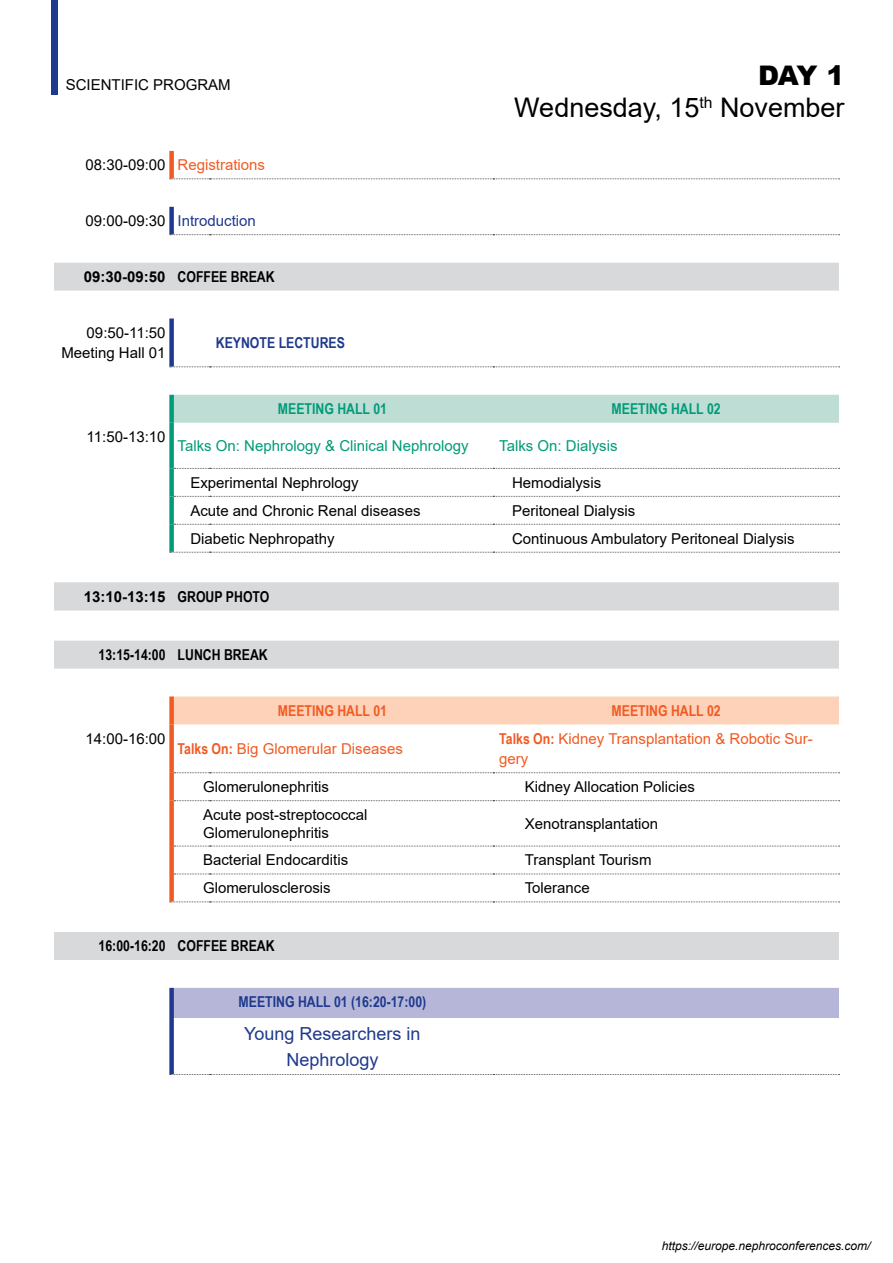
<style>
.page{position:relative;width:893px;height:1263px;background:#fff}
.page>*{position:absolute;margin:0;border:0;box-sizing:border-box;transform-origin:0 0}
.t1{font:27px/32.4px "Arial";color:#000;text-align:right}
.t2{font:18px/26.4px "Arial";color:#1e398d;text-align:center}
.t3{font:15px/20.4px "Arial";color:#000;text-align:right}
.t4{font:15px/20.4px "Arial";color:#f15a22}
.t5{font:15px "Arial";color:#009b79}
.t6{font:700 15px "Arial";color:#000}
.t7{font:700 15px "Arial Narrow";color:#000}
.t8{font:700 15px "Arial Narrow";color:#1e398d}
.t9{font:700 15px "Arial Narrow";color:#009b79}
.t10{font:700 15px "Arial Narrow";color:#f15a22}
.t11{font:15px "Arial";color:#1e398d}
.t12{font:italic 12px "Arial";color:#000}
.s1{color:#000}
.s2{font-family:"Arial Narrow"}
.s3{font-weight:900}
.s4{font-family:"Arial Narrow";font-weight:700}
</style>
<div class="page">
<div style="left:51px;top:0;width:7px;height:94px;background:#1e398d"></div>
<svg style="left:54px;top:263px;width:785px;height:697px"></svg>
<div style="left:174px;top:395px;width:665px;height:28px;background:#beddd4"></div>
<div style="left:174px;top:696px;width:665px;height:28px;background:#fdd2b9"></div>
<div style="left:174px;top:988px;width:665px;height:30px;background:#b6b7d8"></div>
<div style="left:169px;top:423px;width:5px;height:45px;background:#009b79"></div>
<svg style="left:174px;top:468px;width:666px;height:1px"></svg>
<div style="left:169px;top:468px;width:5px;height:28px;background:#009b79"></div>
<div style="left:169px;top:496px;width:5px;height:28px;background:#009b79"></div>
<svg style="left:174px;top:496px;width:666px;height:1px"></svg>
<div style="left:169px;top:524px;width:5px;height:28px;background:#009b79"></div>
<svg style="left:174px;top:524px;width:666px;height:1px"></svg>
<svg style="left:170px;top:234px;width:670px;height:1px"></svg>
<svg style="left:170px;top:366px;width:670px;height:1px"></svg>
<svg style="left:170px;top:552px;width:670px;height:1px"></svg>
<svg style="left:170px;top:178px;width:670px;height:1px"></svg>
<div style="left:169px;top:724px;width:5px;height:49px;background:#f15a22"></div>
<svg style="left:170px;top:1074px;width:670px;height:1px"></svg>
<div style="left:169px;top:151px;width:5px;height:27px;background:#f15a22"></div>
<svg style="left:174px;top:772px;width:666px;height:1px"></svg>
<svg style="left:174px;top:800px;width:666px;height:1px"></svg>
<svg style="left:174px;top:846px;width:666px;height:1px"></svg>
<svg style="left:174px;top:873px;width:666px;height:1px"></svg>
<svg style="left:170px;top:901px;width:670px;height:1px"></svg>
<div style="left:169px;top:773px;width:5px;height:28px;background:#f15a22"></div>
<div style="left:169px;top:801px;width:5px;height:45px;background:#f15a22"></div>
<div style="left:169px;top:846px;width:5px;height:28px;background:#f15a22"></div>
<div style="left:169px;top:874px;width:5px;height:27px;background:#f15a22"></div>
<div style="left:169px;top:696px;width:5px;height:28px;background:#f15a22"></div>
<div style="left:169px;top:395px;width:5px;height:28px;background:#009b79"></div>
<div style="left:169px;top:207px;width:5px;height:27px;background:#1e398d"></div>
<div style="left:169px;top:318px;width:5px;height:48px;background:#1e398d"></div>
<div style="left:169px;top:988px;width:5px;height:30px;background:#1e398d"></div>
<div style="left:169px;top:1018px;width:5px;height:56px;background:#1e398d"></div>
<p class="t3" style="left:66px;top:75px;width:167px">SCIENTIFIC PROGRAM</p>
<p class="t4" style="left:86px;top:155px;width:181px"><span class="s1">08:30-09:00</span> Registrations</p>
<p class="t11" style="left:86px;top:211px;width:172px"><span class="s1">09:00-09:30</span> Introduction</p>
<p class="t6" style="left:84px;top:266px;width:192px">09:30-09:50 <span class="s2">COFFEE BREAK</span></p>
<p class="t3" style="left:61px;top:322px;width:106px">09:50-11:50<br>Meeting Hall 01</p>
<p class="t8" style="left:216px;top:331px;width:131px">KEYNOTE LECTURES</p>
<h1 class="t1" style="left:514px;top:59px;width:332px"><span class="s3">DAY 1<br></span>Wednesday, 15<sup>th</sup> November</h1>
<p class="t3" style="left:87px;top:427px;width:80px">11:50-13:10</p>
<p class="t9" style="left:278px;top:398px;width:111px">MEETING HALL 01</p>
<p class="t9" style="left:612px;top:398px;width:111px">MEETING HALL 02</p>
<p class="t5" style="left:178px;top:435px;width:292px">Talks On: Nephrology &amp; Clinical Nephrology</p>
<p class="t5" style="left:499px;top:435px;width:120px">Talks On: Dialysis</p>
<p class="t3" style="left:190px;top:472px;width:170px">Experimental Nephrology</p>
<p class="t3" style="left:512px;top:472px;width:91px">Hemodialysis</p>
<p class="t3" style="left:190px;top:500px;width:232px">Acute and Chronic Renal diseases</p>
<p class="t3" style="left:512px;top:500px;width:125px">Peritoneal Dialysis</p>
<p class="t3" style="left:190px;top:528px;width:146px">Diabetic Nephropathy</p>
<p class="t3" style="left:512px;top:528px;width:284px">Continuous Ambulatory Peritoneal Dialysis</p>
<p class="t6" style="left:84px;top:586px;width:187px">13:10-13:15 <span class="s2">GROUP PHOTO</span></p>
<p class="t7" style="left:99px;top:643px;width:171px">13:15-14:00 LUNCH BREAK</p>
<p class="t10" style="left:278px;top:699px;width:111px">MEETING HALL 01</p>
<p class="t10" style="left:612px;top:699px;width:111px">MEETING HALL 02</p>
<p class="t3" style="left:86px;top:728px;width:82px">14:00-16:00</p>
<p class="t4" style="left:178px;top:738px;width:227px"><span class="s4">Talks On:</span> Big Glomerular Diseases</p>
<p class="t4" style="left:499px;top:728px;width:315px"><span class="s4">Talks On:</span> Kidney Transplantation &amp; Robotic Sur&shy;gery</p>
<p class="t3" style="left:203px;top:777px;width:127px">Glomerulonephritis</p>
<p class="t3" style="left:525px;top:777px;width:172px">Kidney Allocation Policies</p>
<p class="t3" style="left:203px;top:806px;width:166px;line-height:17.4px;text-align:left">Acute post-streptococcal<br>Glomerulonephritis</p>
<p class="t3" style="left:525px;top:813px;width:135px">Xenotransplantation</p>
<p class="t3" style="left:203px;top:850px;width:147px">Bacterial Endocarditis</p>
<p class="t3" style="left:525px;top:850px;width:128px">Transplant Tourism</p>
<p class="t3" style="left:203px;top:878px;width:129px">Glomerulosclerosis</p>
<p class="t3" style="left:525px;top:878px;width:67px">Tolerance</p>
<p class="t7" style="left:99px;top:935px;width:178px">16:00-16:20 COFFEE BREAK</p>
<p class="t8" style="left:239px;top:991px;width:189px">MEETING HALL 01 (16:20-17:00)</p>
<p class="t2" style="left:244px;top:1020px;width:178px">Young Researchers in<br>Nephrology</p>
<p class="t12" style="left:662px;top:1238px;width:210px">https://europe.nephroconferences.com/</p>
</div>
